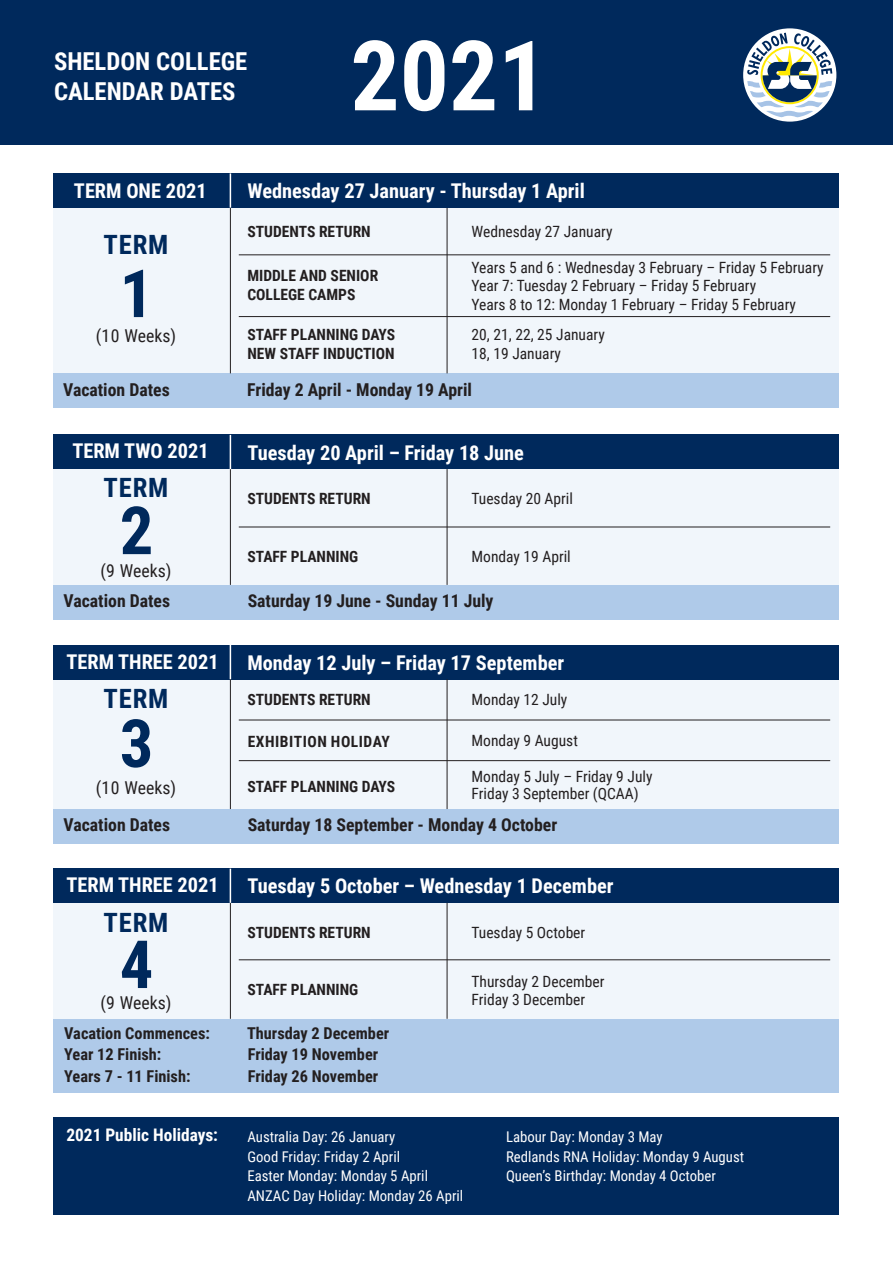
<style>
.page{position:relative;width:893px;height:1263px;background:#fff}
.page>*{position:absolute;margin:0;border:0;box-sizing:border-box;transform-origin:0 0}
.t1{font:700 97.35px "Roboto Condensed";color:#fff}
.t2{font:700 66.45px "Roboto Condensed";color:#00295c}
.t3{font:700 26.55px "Roboto Condensed";letter-spacing:.03em;color:#00295c}
.t4{font:700 24.75px/29.7px "Roboto Condensed";color:#fff}
.t5{font:700 20.4px "Roboto Condensed";color:#fff}
.t6{font:700 17.7px "Roboto Condensed";color:#231f20}
.t7{font:17.7px "Roboto Condensed";color:#231f20}
.t8{font:700 17.4px "Roboto Condensed";color:#fff}
.t9{font:700 16.35px "Roboto Condensed";color:#231f20}
.t10{font:15.45px/17.7px "Roboto Condensed";color:#231f20}
.t11{font:700 15.45px/18.6px "Roboto Condensed";color:#231f20}
.t12{font:700 15.45px "Roboto Condensed";letter-spacing:.035em;color:#231f20}
.t13{font:14.85px/19.5px "Roboto Condensed";color:#fff}
</style>
<div class="page">
<div style="left:53px;top:653px;width:786px;height:190px;background:#f1f6fb"></div>
<div style="left:53px;top:443px;width:786px;height:176px;background:#f1f6fb"></div>
<div style="left:53px;top:173px;width:786px;height:200px;background:#f1f6fb"></div>
<div style="left:53px;top:876px;width:786px;height:176px;background:#f1f6fb"></div>
<div style="left:0;top:0;width:893px;height:145px;background:#00295c"></div>
<div style="left:743px;top:28px;width:93px;height:94px;background:#fff;border-radius:50%"></div>
<svg style="left:747px;top:33px;width:85px;height:84px"></svg>
<div style="left:53px;top:645px;width:786px;height:34px;background:#00295c"></div>
<div style="left:53px;top:435px;width:786px;height:34px;background:#00295c"></div>
<div style="left:53px;top:869px;width:786px;height:34px;background:#00295c"></div>
<div style="left:53px;top:373px;width:786px;height:35px;background:#afcae9"></div>
<div style="left:53px;top:809px;width:786px;height:34px;background:#afcae9"></div>
<div style="left:53px;top:1019px;width:786px;height:73px;background:#afcae9"></div>
<div style="left:53px;top:1117px;width:786px;height:98px;background:#00295c"></div>
<div style="left:53px;top:585px;width:786px;height:34px;background:#afcae9"></div>
<hr style="left:230px;top:208px;width:1px;height:165px;background:#231f20">
<hr style="left:230px;top:679px;width:1px;height:130px;background:#231f20">
<hr style="left:230px;top:469px;width:1px;height:116px;background:#231f20">
<hr style="left:230px;top:903px;width:1px;height:116px;background:#231f20">
<hr style="left:447px;top:207px;width:1px;height:166px;background:#231f20">
<hr style="left:447px;top:679px;width:1px;height:130px;background:#231f20">
<hr style="left:447px;top:469px;width:1px;height:116px;background:#231f20">
<hr style="left:447px;top:903px;width:1px;height:116px;background:#231f20">
<hr style="left:239px;top:254px;width:591px;height:1px;background:#231f20">
<hr style="left:239px;top:720px;width:591px;height:1px;background:#231f20">
<hr style="left:239px;top:527px;width:591px;height:1px;background:#231f20">
<hr style="left:239px;top:959px;width:591px;height:1px;background:#231f20">
<hr style="left:239px;top:316px;width:591px;height:1px;background:#231f20">
<hr style="left:239px;top:760px;width:591px;height:1px;background:#231f20">
<div style="left:53px;top:173px;width:786px;height:35px;background:#00295c"></div>
<hr style="left:230px;top:173px;width:1px;height:35px;background:#fff">
<hr style="left:230px;top:435px;width:1px;height:34px;background:#fff">
<hr style="left:230px;top:645px;width:1px;height:34px;background:#fff">
<hr style="left:230px;top:869px;width:1px;height:34px;background:#fff">
<h3 class="t4" style="left:54px;top:46px;width:195px">SHELDON COLLEGE<br>CALENDAR DATES</h3>
<h1 class="t1" style="left:350px;top:7px;width:199px">2021</h1>
<h3 class="t5" style="left:74px;top:176px;width:134px">TERM ONE 2021</h3>
<h3 class="t5" style="left:247px;top:177px;width:339px">Wednesday 27 January - Thursday 1 April</h3>
<h3 class="t3" style="left:104px;top:226px;width:66px">TERM</h3>
<h2 class="t2" style="left:120px;top:247px;width:35px">1</h2>
<p class="t7" style="left:96px;top:324px;width:82px">(10 Weeks)</p>
<p class="t11" style="left:247px;top:222px;width:125px">STUDENTS RETURN</p>
<p class="t11" style="left:247px;top:266px;width:132px">MIDDLE AND SENIOR<br>COLLEGE CAMPS</p>
<p class="t11" style="left:247px;top:325px;width:149px">STAFF PLANNING DAYS<br>NEW STAFF INDUCTION</p>
<p class="t10" style="left:471px;top:222px;width:142px">Wednesday 27 January</p>
<p class="t10" style="left:471px;top:258px;width:354px;line-height:18.1px">Years 5 and 6 : Wednesday 3 February – Friday 5 February<br>Year 7: Tuesday 2 February – Friday 5 February<br>Years 8 to 12: Monday 1 February – Friday 5 February</p>
<p class="t10" style="left:471px;top:325px;width:135px;line-height:18.6px">20, 21, 22, 25 January<br>18, 19 January</p>
<p class="t6" style="left:63px;top:377px;width:108px">Vacation Dates</p>
<p class="t6" style="left:247px;top:377px;width:226px">Friday 2 April - Monday 19 April</p>
<h3 class="t5" style="left:72px;top:436px;width:138px">TERM TWO 2021</h3>
<h3 class="t3" style="left:104px;top:469px;width:66px">TERM</h3>
<h2 class="t2" style="left:120px;top:484px;width:35px">2</h2>
<p class="t7" style="left:100px;top:558px;width:73px">(9 Weeks)</p>
<h3 class="t5" style="left:247px;top:438px;width:278px">Tuesday 20 April – Friday 18 June</h3>
<p class="t11" style="left:247px;top:489px;width:125px">STUDENTS RETURN</p>
<p class="t11" style="left:247px;top:546px;width:112px">STAFF PLANNING</p>
<p class="t10" style="left:471px;top:489px;width:103px">Tuesday 20 April</p>
<p class="t10" style="left:471px;top:547px;width:101px">Monday 19 April</p>
<p class="t6" style="left:64px;top:589px;width:108px">Vacation Dates</p>
<p class="t6" style="left:248px;top:589px;width:247px">Saturday 19 June - Sunday 11 July</p>
<h3 class="t5" style="left:66px;top:647px;width:154px">TERM THREE 2021</h3>
<h3 class="t5" style="left:247px;top:648px;width:318px">Monday 12 July – Friday 17 September</h3>
<h3 class="t3" style="left:104px;top:680px;width:66px">TERM</h3>
<h2 class="t2" style="left:120px;top:697px;width:35px">3</h2>
<p class="t11" style="left:247px;top:690px;width:125px">STUDENTS RETURN</p>
<p class="t12" style="left:248px;top:730px;width:144px">EXHIBITION HOLIDAY</p>
<p class="t10" style="left:471px;top:690px;width:97px">Monday 12 July</p>
<p class="t10" style="left:471px;top:731px;width:108px">Monday 9 August</p>
<p class="t7" style="left:96px;top:775px;width:82px">(10 Weeks)</p>
<p class="t11" style="left:247px;top:776px;width:149px">STAFF PLANNING DAYS</p>
<p class="t10" style="left:471px;top:767px;width:183px">Monday 5 July – Friday 9 July<br>Friday 3 September (QCAA)</p>
<p class="t6" style="left:64px;top:812px;width:108px">Vacation Dates</p>
<p class="t6" style="left:248px;top:812px;width:311px">Saturday 18 September - Monday 4 October</p>
<h3 class="t5" style="left:66px;top:871px;width:154px">TERM THREE 2021</h3>
<h3 class="t3" style="left:104px;top:904px;width:66px">TERM</h3>
<h2 class="t2" style="left:120px;top:918px;width:35px">4</h2>
<p class="t7" style="left:100px;top:990px;width:73px">(9 Weeks)</p>
<h3 class="t5" style="left:247px;top:872px;width:368px">Tuesday 5 October – Wednesday 1 December</h3>
<p class="t11" style="left:247px;top:923px;width:125px">STUDENTS RETURN</p>
<p class="t11" style="left:247px;top:979px;width:112px">STAFF PLANNING</p>
<p class="t10" style="left:471px;top:923px;width:115px">Tuesday 5 October</p>
<p class="t10" style="left:471px;top:972px;width:134px">Thursday 2 December<br>Friday 3 December</p>
<p class="t9" style="left:64px;top:1021px;width:147px">Vacation Commences:</p>
<p class="t9" style="left:247px;top:1021px;width:144px">Thursday 2 December</p>
<p class="t9" style="left:64px;top:1043px;width:99px">Year 12 Finish:</p>
<p class="t9" style="left:248px;top:1043px;width:132px">Friday 19 November</p>
<p class="t9" style="left:64px;top:1064px;width:128px">Years 7 - 11 Finish:</p>
<p class="t9" style="left:248px;top:1064px;width:132px">Friday 26 November</p>
<p class="t8" style="left:66px;top:1123px;width:153px">2021 Public Holidays:</p>
<p class="t13" style="left:247px;top:1127px;width:217px">Australia Day: 26 January<br>Good Friday: Friday 2 April<br>Easter Monday: Monday 5 April<br>ANZAC Day Holiday: Monday 26 April</p>
<p class="t13" style="left:506px;top:1127px;width:240px">Labour Day: Monday 3 May<br>Redlands RNA Holiday: Monday 9 August<br>Queen’s Birthday: Monday 4 October</p>
</div>
